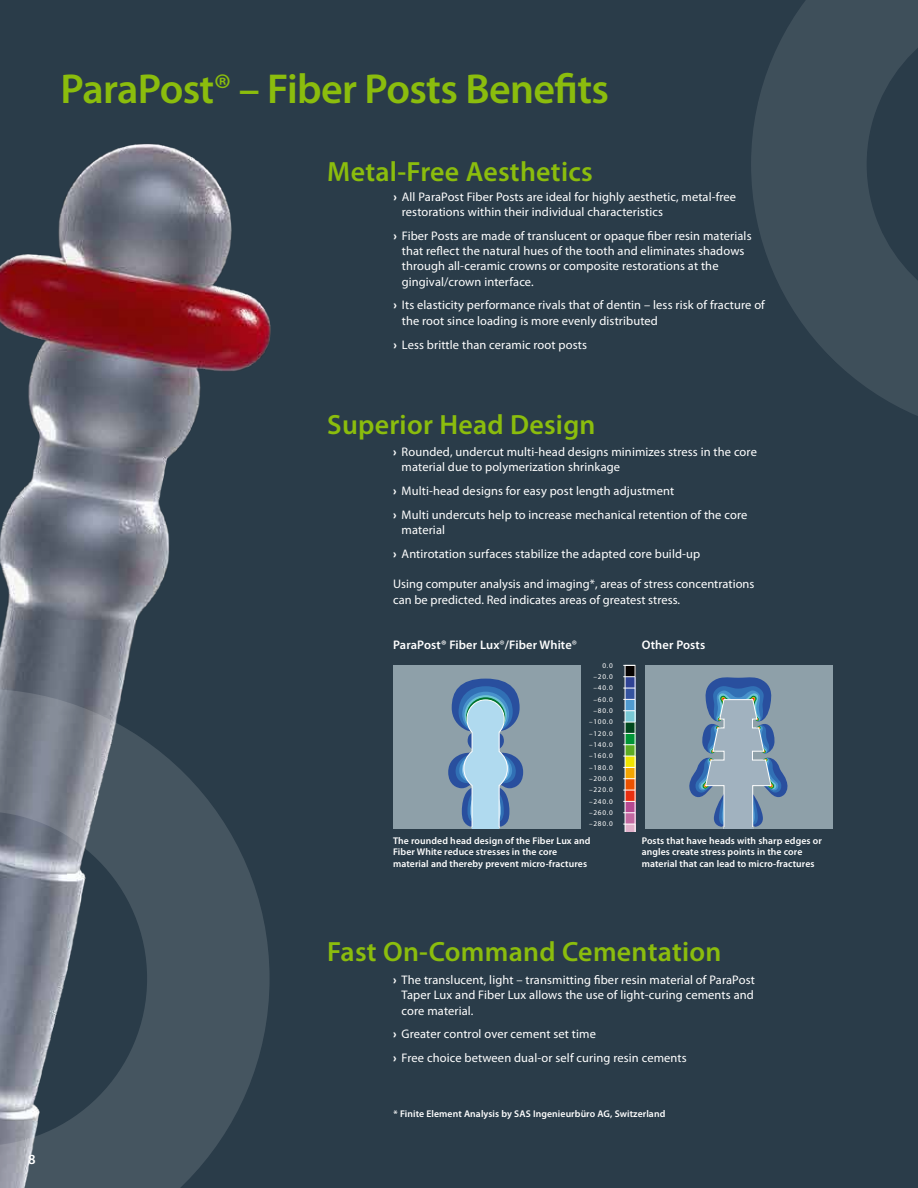
<style>
.page{position:relative;width:918px;height:1188px;background:#2a3c49}
.page>*{position:absolute;margin:0;border:0;box-sizing:border-box;transform-origin:0 0}
.t1{font:600 42px "Myriad Pro";letter-spacing:-.015em;color:#8bbd0d}
.t2{font:600 27.9px "Myriad Pro";letter-spacing:.01em;color:#8bbd0d}
.t3{font:600 13.95px "Myriad Pro";color:#fff}
.t4{font:12.45px/15.3px "Myriad Pro";letter-spacing:.01em;color:#fff}
.t5{font:600 12.45px "Myriad Pro";letter-spacing:.01em;color:#fff}
.t6{font:600 9.75px/11.7px "Myriad Pro";letter-spacing:.01em;color:#fff}
.t7{font:7.2px/11.4px "Myriad Pro";letter-spacing:.1em;color:#fff;text-align:right}
.s1{font-weight:400}
.s2{font-weight:900}
</style>
<div class="page">
<hr style="left:917px;top:0;width:1px;height:1188px;background:#8bbd0d">
<img style="left:0;top:144px;width:271px;height:545px">
<svg style="left:751px;top:0;width:167px;height:438px;fill:#3e4f5a"></svg>
<div style="left:393px;top:665px;width:187px;height:163px;background:#8ea0a9"></div>
<svg style="left:448px;top:679px;width:75px;height:150px"></svg>
<div style="left:646px;top:665px;width:187px;height:163px;background:#8ea0a9"></div>
<svg style="left:685px;top:677px;width:107px;height:152px"></svg>
<hr style="left:724px;top:827px;width:28px;height:2px;background:#a1b2bf">
<svg style="left:623px;top:665px;width:12px;height:166px;background:#8e8977"></svg>
<svg style="left:0;top:689px;width:270px;height:499px"></svg>
<h1 class="t1" style="left:61px;top:62px;width:550px">ParaPost<span class="s1">®</span> – Fiber Posts Benefits</h1>
<h2 class="t2" style="left:327px;top:154px;width:267px">Metal-Free Aesthetics</h2>
<p class="t4" style="left:402px;top:189px;width:336px;text-indent:-9px"><span class="s2">›</span> All ParaPost Fiber Posts are ideal for highly aesthetic, metal-free restorations within their individual characteristics</p>
<p class="t4" style="left:402px;top:228px;width:351px;text-indent:-9px"><span class="s2">›</span> Fiber Posts are made of translucent or opaque fiber resin materials that reflect the natural hues of the tooth and eliminates shadows through all-ceramic crowns or composite restorations at the gingival/crown interface.</p>
<p class="t4" style="left:402px;top:297px;width:365px;text-indent:-9px"><span class="s2">›</span> Its elasticity performance rivals that of dentin – less risk of fracture of the root since loading is more evenly distributed</p>
<p class="t4" style="left:393px;top:337px;width:195px"><span class="s2">›</span> Less brittle than ceramic root posts</p>
<h2 class="t2" style="left:327px;top:407px;width:270px">Superior Head Design</h2>
<p class="t4" style="left:402px;top:444px;width:357px;text-indent:-9px"><span class="s2">›</span> Rounded, undercut multi-head designs minimizes stress in the core material due to polymerization shrinkage</p>
<p class="t4" style="left:393px;top:478px;width:356px;line-height:23.9px"><span class="s2">›</span> Multi-head designs for easy post length adjustment<br><span class="s2">›</span> Multi undercuts help to increase mechanical retention of the core</p>
<p class="t4" style="left:393px;top:518px;width:309px;line-height:23.9px;text-indent:9px">material<br><span class="s2">›</span> Antirotation surfaces stabilize the adapted core build-up</p>
<p class="t4" style="left:393px;top:576px;width:363px">Using computer analysis and imaging*, areas of stress concentrations can be predicted. Red indicates areas of greatest stress.</p>
<p class="t5" style="left:393px;top:637px;width:186px">ParaPost® Fiber Lux<span class="s1">®</span>/Fiber White<span class="s1">®</span></p>
<p class="t7" style="left:589px;top:659px;width:25px">0.0 –20.0 –40.0 –60.0 –80.0 –100.0 –120.0 –140.0 –160.0 –180.0 –200.0 –220.0 –240.0 –260.0 –280.0</p>
<p class="t6" style="left:393px;top:834px;width:199px">The rounded head design of the Fiber Lux and<br>Fiber White reduce stresses in the core material and thereby prevent micro-fractures</p>
<p class="t5" style="left:642px;top:637px;width:65px">Other Posts</p>
<p class="t6" style="left:642px;top:834px;width:182px">Posts that have heads with sharp edges or angles create stress points in the core material that can lead to micro-fractures</p>
<p class="t3" style="left:28px;top:1150px;width:9px">8</p>
<h2 class="t2" style="left:327px;top:934px;width:396px">Fast On-Command Cementation</h2>
<p class="t4" style="left:402px;top:972px;width:355px;text-align:justify;text-indent:-9px"><span class="s2">›</span> The translucent, light – transmitting fiber resin material of ParaPost Taper Lux and Fiber Lux allows the use of light-curing cements and core material.</p>
<p class="t4" style="left:393px;top:1022px;width:295px;line-height:23.9px"><span class="s2">›</span> Greater control over cement set time<br><span class="s2">›</span> Free choice between dual-or self curing resin cements</p>
<p class="t6" style="left:394px;top:1107px;width:273px">* Finite Element Analysis by SAS Ingenieurbüro AG, Switzerland</p>
</div>
